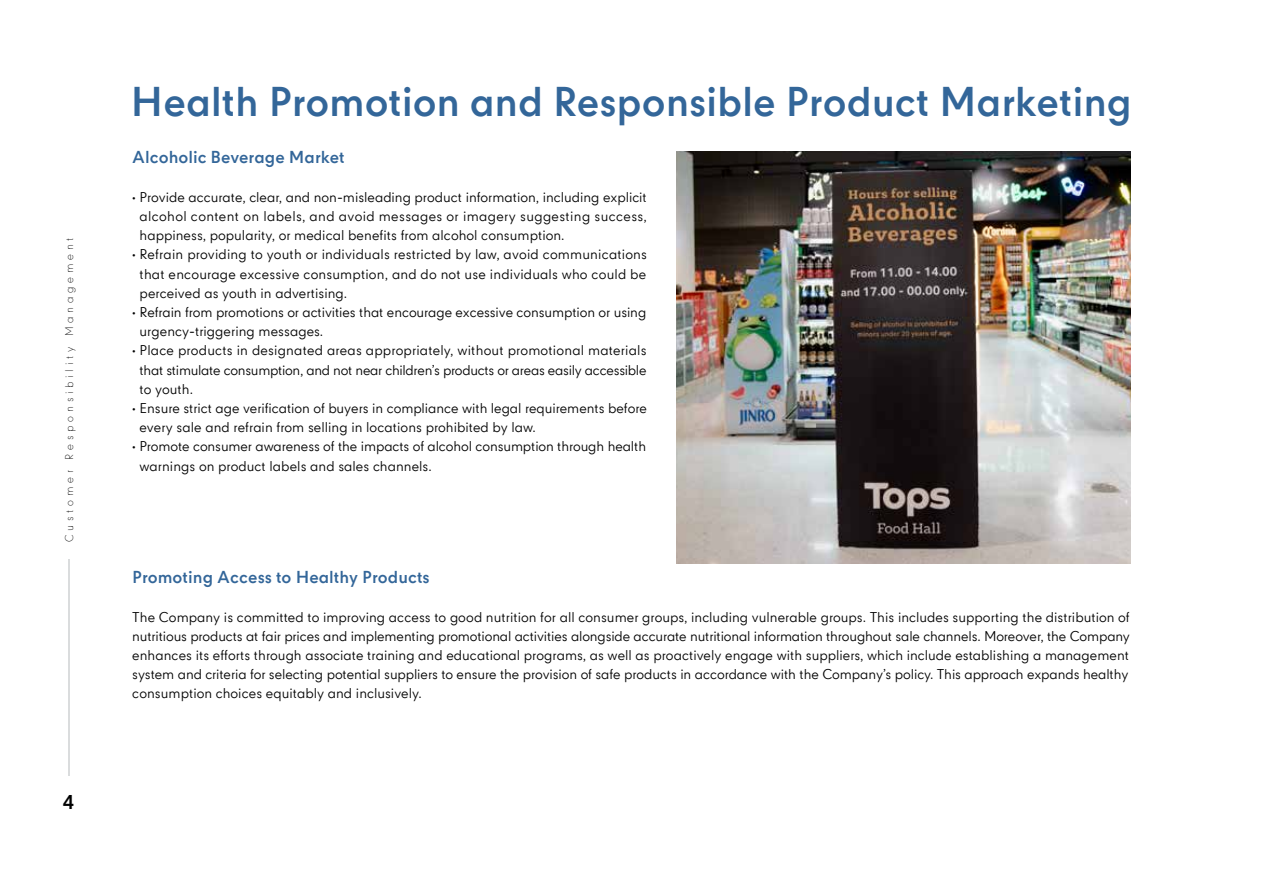
<style>
.page{position:relative;width:1263px;height:893px;background:#fff}
.page>*{position:absolute;margin:0;border:0;box-sizing:border-box;transform-origin:0 0}
.t1{font:700 39.75px "CPN";letter-spacing:-.005em;color:#369}
.t2{font:700 19.5px "CPN";color:#000101}
.t3{font:700 16.5px "CPN";color:#369}
.t4{font:13.5px/19.2px "CPN";color:#000;text-align:justify}
.t5{font:300 10.5px "CPN";letter-spacing:.36em;color:#000101}
</style>
<div class="page">
<img style="left:676px;top:151px;width:455px;height:413px">
<hr style="left:68px;top:560px;width:2px;height:216px;background:#dadcdd">
<p class="t5" style="left:62px;top:542px;width:306px;rotate:-90deg">Customer Responsibility Management</p>
<h2 class="t2" style="left:63px;top:791px;width:14px">4</h2>
<h1 class="t1" style="left:131px;top:79px;width:1003px">Health Promotion and Responsible Product Marketing</h1>
<p class="t3" style="left:132px;top:148px;width:214px">Alcoholic Beverage Market</p>
<p class="t4" style="left:140px;top:189px;width:509px;text-indent:-7px">• Provide accurate, clear, and non-misleading product information, including explicit alcohol content on labels, and avoid messages or imagery suggesting success, happiness, popularity, or medical benefits from alcohol consumption.</p>
<p class="t4" style="left:140px;top:246px;width:509px;text-indent:-7px">• Refrain providing to youth or individuals restricted by law, avoid communications that encourage excessive consumption, and do not use individuals who could be perceived as youth in advertising.</p>
<p class="t4" style="left:140px;top:304px;width:508px;text-indent:-7px">• Refrain from promotions or activities that encourage excessive consumption or using urgency-triggering messages.</p>
<p class="t4" style="left:140px;top:342px;width:509px;text-indent:-7px">• Place products in designated areas appropriately, without promotional materials that stimulate consumption, and not near children’s products or areas easily accessible to youth.</p>
<p class="t4" style="left:140px;top:400px;width:509px;text-indent:-7px">• Ensure strict age verification of buyers in compliance with legal requirements before every sale and refrain from selling in locations prohibited by law.</p>
<p class="t4" style="left:140px;top:438px;width:508px;text-indent:-7px">• Promote consumer awareness of the impacts of alcohol consumption through health warnings on product labels and sales channels.</p>
<p class="t3" style="left:132px;top:568px;width:299px">Promoting Access to Healthy Products</p>
<p class="t4" style="left:132px;top:609px;width:999px">The Company is committed to improving access to good nutrition for all consumer groups, including vulnerable groups. This includes supporting the distribution of nutritious products at fair prices and implementing promotional activities alongside accurate nutritional information throughout sale channels. Moreover, the Company enhances its efforts through associate training and educational programs, as well as proactively engage with suppliers, which include establishing a management system and criteria for selecting potential suppliers to ensure the provision of safe products in accordance with the Company’s policy. This approach expands healthy consumption choices equitably and inclusively.</p>
</div>
